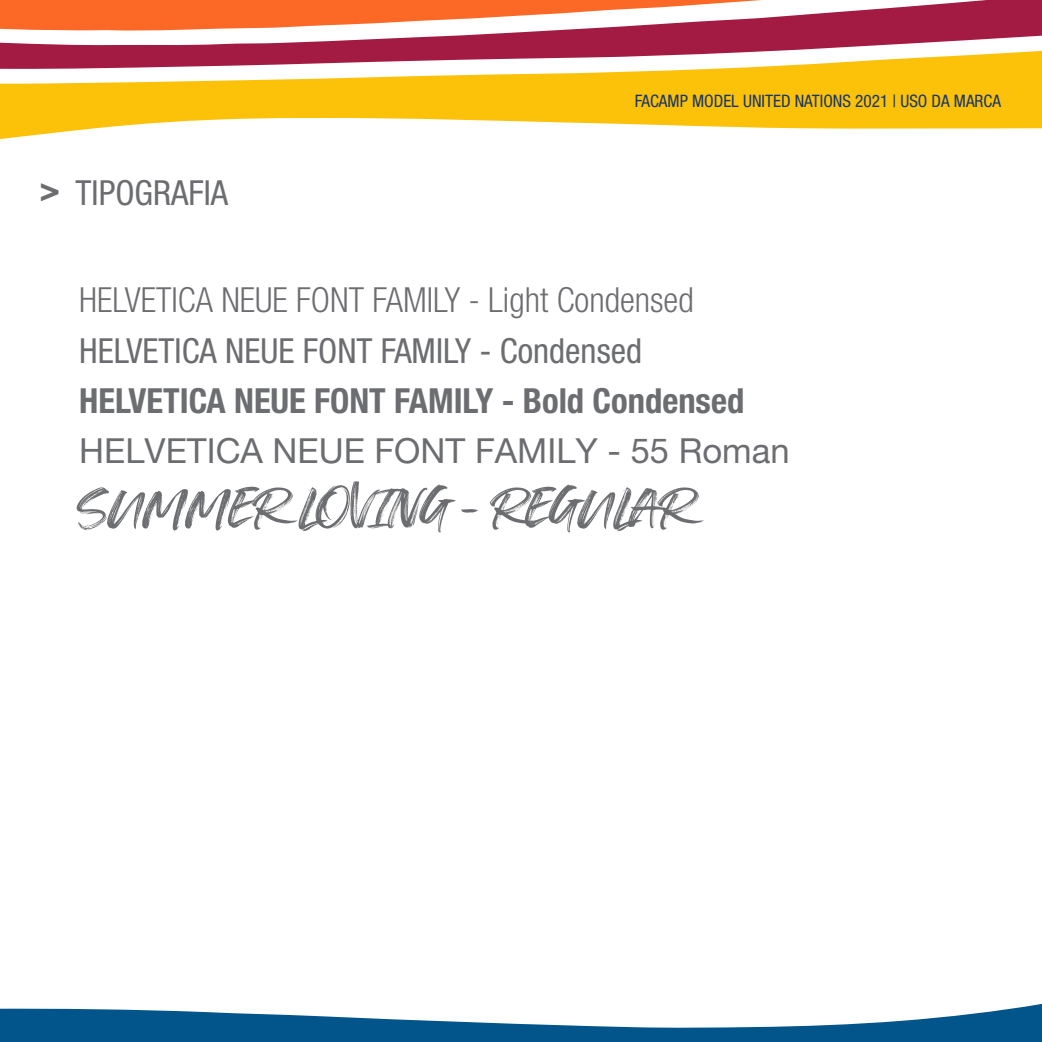
<style>
.page{position:relative;width:1042px;height:1042px;background:#fff}
.page>*{position:absolute;margin:0;border:0;box-sizing:border-box;transform-origin:0 0}
.t1{font:63.88px "Summer Loving";color:#6c6d70;scale:1.15 1}
.t2{font:condensed 34.65px "Helvetica Neue LT Pro";color:#6c6d70}
.t3{font:300 condensed 34.65px "Helvetica Neue LT Pro";color:#6c6d70}
.t4{font:700 condensed 34.65px "Helvetica Neue LT Pro";color:#6c6d70}
.t5{font:34.65px "Helvetica Neue LT Pro";color:#6c6d70}
.t6{font:condensed 17.15px "Helvetica Neue LT Pro";color:#183567}
.s1{font-weight:700}
</style>
<div class="page">
<svg style="left:0;top:69px;width:1042px;height:71px;fill:#fcc209"></svg>
<svg style="left:0;top:0;width:1042px;height:69px"></svg>
<svg style="left:0;top:1003px;width:1042px;height:39px;fill:#01558a"></svg>
<p class="t2" style="left:40px;top:172px;width:190px"><span class="s1">&gt;</span> TIPOGRAFIA</p>
<p class="t6" style="left:635px;top:91px;width:368px">FACAMP MODEL UNITED NATIONS 2021 | USO DA MARCA</p>
<p class="t3" style="left:79px;top:280px;width:616px">HELVETICA NEUE FONT FAMILY - Light Condensed</p>
<p class="t2" style="left:79px;top:330px;width:564px">HELVETICA NEUE FONT FAMILY - Condensed</p>
<p class="t4" style="left:79px;top:379px;width:666px">HELVETICA NEUE FONT FAMILY - Bold Condensed</p>
<p class="t5" style="left:79px;top:430px;width:712px">HELVETICA NEUE FONT FAMILY - 55 Roman</p>
<p class="t1" style="left:78px;top:469px;width:536px">SUMMER LOVING - REGULAR</p>
</div>
